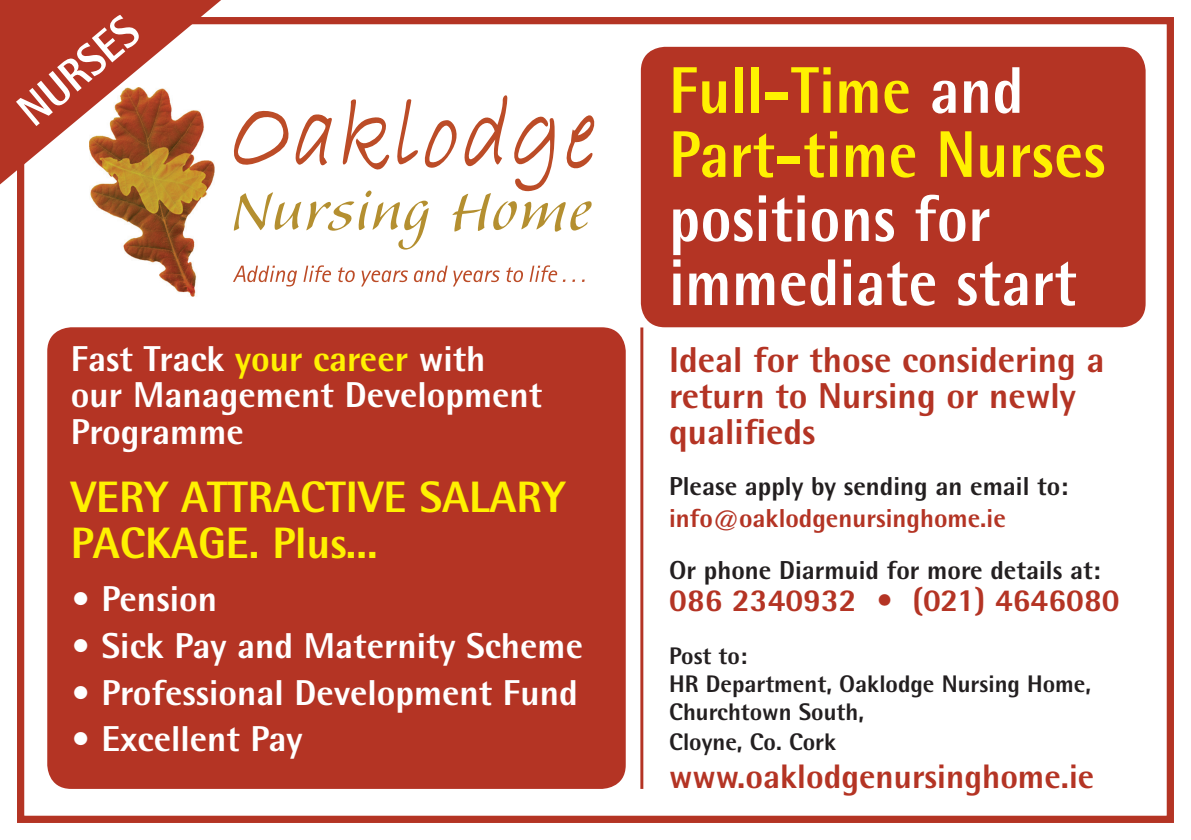
<style>
.page{position:relative;width:1191px;height:840px;background:#fff}
.page>*{position:absolute;margin:0;border:0;box-sizing:border-box;transform-origin:0 0}
.t1{font:800 66px/64px "Rotis Semi Sans";letter-spacing:.01em;color:#fff;scale:.9 1}
.t2{font:800 46px "Rotis Semi Sans";color:#fff;scale:.9 1}
.t3{font:800 44px/46px "Rotis Semi Sans";color:#fff101}
.t4{font:800 36px/36px "Rotis Semi Sans";color:#fff}
.t5{font:800 36px/36px "Rotis Semi Sans";color:#b43424}
.t6{font:800 34px "Rotis Semi Sans";color:#b43424}
.t7{font:800 32px "Rotis Semi Sans";color:#b43424}
.t8{font:800 26px/32px "Rotis Semi Sans";color:#231f20}
.t9{font:800 24px/28.6px "Rotis Semi Sans";color:#231f20}
.s1{color:#fff101}
.s2{color:#b43424}
</style>
<div class="page">
<div style="left:641px;top:47px;width:504px;height:280px;background:#b43424;border-radius:24px"></div>
<div style="left:47px;top:327px;width:579px;height:461px;background:#b43424;border-radius:24px"></div>
<hr style="left:640px;top:327px;width:3px;height:461px;background:#b43424">
<svg style="left:233px;top:95px;width:362px;height:154px"></svg>
<img style="left:90px;top:184px;width:121px;height:112px">
<svg style="left:233px;top:265px;width:64px;height:21px"></svg>
<svg style="left:303px;top:265px;width:28px;height:17px"></svg>
<svg style="left:338px;top:267px;width:17px;height:15px"></svg>
<svg style="left:361px;top:270px;width:47px;height:16px"></svg>
<svg style="left:414px;top:265px;width:33px;height:17px"></svg>
<svg style="left:453px;top:270px;width:47px;height:16px"></svg>
<svg style="left:506px;top:267px;width:17px;height:15px"></svg>
<svg style="left:529px;top:265px;width:28px;height:17px"></svg>
<div style="left:17px;top:17px;width:1157px;height:805px;border:7px solid #b43424"></div>
<svg style="left:0;top:0;width:221px;height:184px;fill:#b43424"></svg>
<p class="t2" style="left:5px;top:94px;width:159px;rotate:-40deg">NURSES</p>
<p class="t4" style="left:71px;top:340px;width:473px">Fast Track <span class="s1">your career</span> with our Management Development<br>Programme</p>
<p class="t3" style="left:71px;top:473px;width:496px">VERY ATTRACTIVE SALARY<br>PACKAGE. Plus...</p>
<p class="t4" style="left:71px;top:579px;width:148px">• Pension</p>
<p class="t4" style="left:71px;top:626px;width:513px">• Sick Pay and Maternity Scheme</p>
<p class="t4" style="left:71px;top:673px;width:508px">• Professional Development Fund</p>
<p class="t4" style="left:71px;top:719px;width:233px">• Excellent Pay</p>
<p class="t1" style="left:669px;top:57px;width:486px"><span class="s1">Full-Time</span> and<br><span class="s1">Part-time Nurses </span>positions for immediate start</p>
<p class="t5" style="left:669px;top:341px;width:437px">Ideal for those considering a return to Nursing or newly qualifieds</p>
<p class="t8" style="left:669px;top:469px;width:400px">Please apply by sending an email to: <span class="s2">info@oaklodgenursinghome.ie</span></p>
<p class="t8" style="left:669px;top:553px;width:433px">Or phone Diarmuid for more details at:</p>
<p class="t7" style="left:669px;top:579px;width:452px">086 2340932 • (021) 4646080</p>
<p class="t9" style="left:669px;top:640px;width:423px">Post to:<br>HR Department, Oaklodge Nursing Home,<br>Churchtown South,<br>Cloyne, Co. Cork</p>
<p class="t6" style="left:669px;top:754px;width:426px">www.oaklodgenursinghome.ie</p>
</div>
